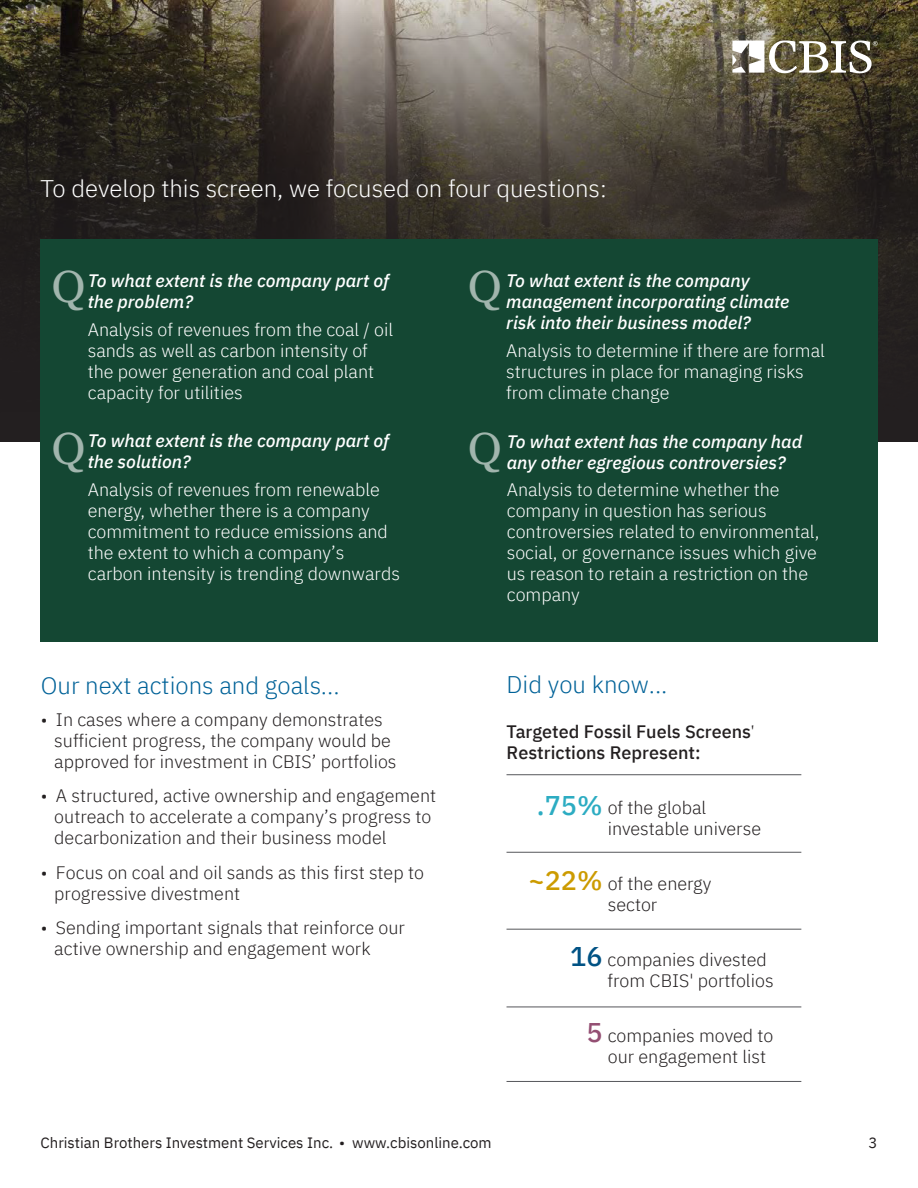
<style>
.page{position:relative;width:918px;height:1188px;background:#fff}
.page>*{position:absolute;margin:0;border:0;box-sizing:border-box;transform-origin:0 0}
.t1{font:45px "Georgia";color:#a1b5ad}
.t2{font:500 27px "IBM Plex Sans";color:#2cacc2}
.t3{font:500 27px "IBM Plex Sans";color:#cc9b00}
.t4{font:500 27px "IBM Plex Sans";color:#005284}
.t5{font:500 27px "IBM Plex Sans";color:#944f73}
.t6{font:300 24px "IBM Plex Sans";color:#fff}
.t7{font:300 24px "IBM Plex Sans";color:#006298}
.t8{font:300 18px/21px "IBM Plex Sans";color:#fff}
.t9{font:300 18px/21px "IBM Plex Sans";color:#231f20}
.t10{font:italic 500 18px/21px "IBM Plex Sans";color:#fff}
.t11{font:500 18px/21px "IBM Plex Sans";color:#231f20}
.t12{font:15px "IBM Plex Sans";color:#231f20}
.s1{font-family:"Minion Pro";font-weight:400}
</style>
<div class="page">
<img style="left:0;top:0;width:918px;height:442px">
<svg style="left:732px;top:40px;width:146px;height:33px"></svg>
<div style="left:41px;top:239px;width:837px;height:403px;background:#144733"></div>
<hr style="left:507px;top:852px;width:294px;height:1px;background:#55565a">
<hr style="left:507px;top:774px;width:294px;height:1px;background:#55565a">
<hr style="left:507px;top:929px;width:294px;height:1px;background:#55565a">
<hr style="left:507px;top:1007px;width:294px;height:1px;background:#55565a">
<hr style="left:507px;top:1081px;width:294px;height:1px;background:#55565a">
<h3 class="t6" style="left:40px;top:179px;width:568px">To develop this screen, we focused on four questions:</h3>
<h1 class="t1" style="left:52px;top:268px;width:35px">Q</h1>
<h1 class="t1" style="left:468px;top:268px;width:35px">Q</h1>
<p class="t10" style="left:88px;top:272px;width:303px">To what extent is the company part of the problem?</p>
<p class="t8" style="left:88px;top:320px;width:307px">Analysis of revenues from the coal / oil sands as well as carbon intensity of the power generation and coal plant capacity for utilities</p>
<p class="t10" style="left:88px;top:431px;width:303px">To what extent is the company part of the solution?</p>
<p class="t8" style="left:88px;top:480px;width:314px">Analysis of revenues from renewable energy, whether there is a company commitment to reduce emissions and the extent to which a company’s carbon intensity is trending downwards</p>
<p class="t10" style="left:506px;top:272px;width:285px">To what extent is the company management incorporating climate risk into their business model?</p>
<p class="t8" style="left:506px;top:341px;width:320px">Analysis to determine if there are formal structures in place for managing risks from climate change</p>
<p class="t10" style="left:507px;top:432px;width:297px">To what extent has the company had any other egregious controversies?</p>
<p class="t8" style="left:507px;top:481px;width:314px">Analysis to determine whether the company in question has serious controversies related to environmental, social, or governance issues which give us reason to retain a restriction on the company</p>
<h1 class="t1" style="left:52px;top:430px;width:35px">Q</h1>
<h1 class="t1" style="left:468px;top:430px;width:35px">Q</h1>
<h3 class="t7" style="left:41px;top:675px;width:300px">Our next actions and goals...</h3>
<h3 class="t7" style="left:507px;top:675px;width:162px">Did you know...</h3>
<p class="t11" style="left:507px;top:720px;width:249px">Targeted Fossil Fuels Screens<span class="s1">'<br></span>Restrictions Represent:</p>
<p class="t9" style="left:608px;top:799px;width:155px">of the global investable universe</p>
<p class="t9" style="left:54px;top:710px;width:344px;text-indent:-14px">• In cases where a company demonstrates sufficient progress, the company would be approved for investment in CBIS’ portfolios</p>
<p class="t9" style="left:54px;top:787px;width:383px;text-indent:-13px">• A structured, active ownership and engagement outreach to accelerate a company’s progress to decarbonization and their business model</p>
<p class="t9" style="left:54px;top:863px;width:371px;text-indent:-14px">• Focus on coal and oil sands as this first step to progressive divestment</p>
<p class="t9" style="left:54px;top:919px;width:352px;text-indent:-14px">• Sending important signals that reinforce our active ownership and engagement work</p>
<h2 class="t2" style="left:537px;top:794px;width:67px">.75%</h2>
<h2 class="t3" style="left:528px;top:869px;width:76px">~22%</h2>
<p class="t9" style="left:608px;top:875px;width:105px">of the energy sector</p>
<h2 class="t4" style="left:570px;top:945px;width:34px">16</h2>
<p class="t9" style="left:608px;top:950px;width:167px">companies divested from CBIS' portfolios</p>
<p class="t9" style="left:608px;top:1026px;width:167px">companies moved to our engagement list</p>
<h2 class="t5" style="left:586px;top:1021px;width:18px">5</h2>
<p class="t12" style="left:40px;top:1136px;width:453px">Christian Brothers Investment Services Inc. • www.cbisonline.com</p>
<p class="t12" style="left:868px;top:1136px;width:10px">3</p>
</div>
